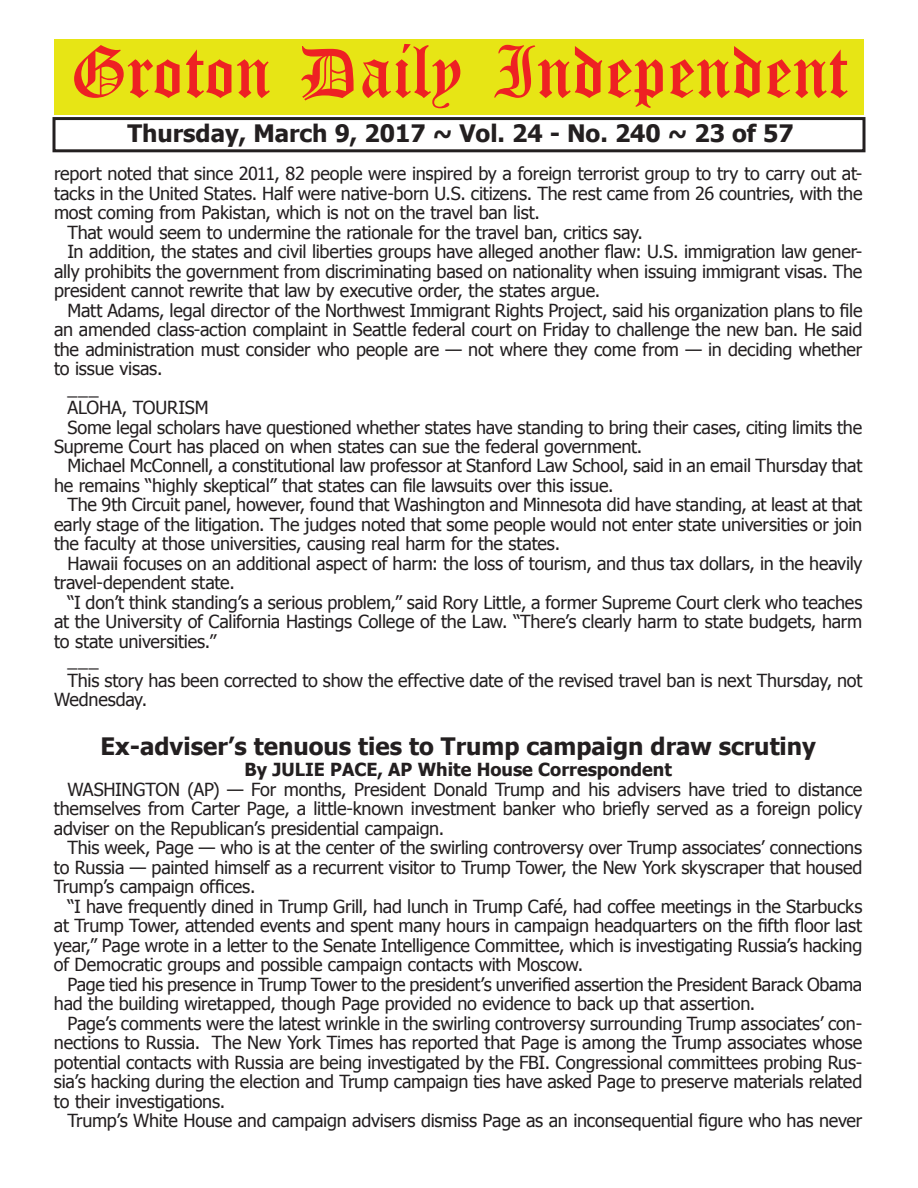
<style>
.page{position:relative;width:918px;height:1188px;background:#fff}
.page>*{position:absolute;margin:0;border:0;box-sizing:border-box;transform-origin:0 0}
.t1{font:54px "Old English Five";color:#ee2123}
.t2{font:700 24px "Tahoma";color:#231f20}
.t3{font:18px/19.5px "Tahoma";letter-spacing:-.015em;color:#231f20;text-align:justify}
.t4{font:700 18px "Tahoma";color:#231f20}
</style>
<div class="page">
<div style="left:52px;top:117px;width:814px;height:35px;border:3px solid #231f20"></div>
<div style="left:54px;top:40px;width:810px;height:75px;background:#e7e515"></div>
<h1 class="t1" style="left:70px;top:47px;width:779px">Groton Daily Independent</h1>
<h2 class="t2" style="left:127px;top:116px;width:668px">Thursday, March 9, 2017 ~ Vol. 24 - No. 240 ~ 23 of 57</h2>
<p class="t3" style="left:54px;top:163px;width:810px">report noted that since 2011, 82 people were inspired by a foreign terrorist group to try to carry out at-</p>
<p class="t3" style="left:54px;top:182px;width:810px">tacks in the United States. Half were native-born U.S. citizens. The rest came from 26 countries, with the</p>
<p class="t3" style="left:54px;top:202px;width:488px">most coming from Pakistan, which is not on the travel ban list.</p>
<p class="t3" style="left:68px;top:221px;width:577px">That would seem to undermine the rationale for the travel ban, critics say.</p>
<p class="t3" style="left:68px;top:241px;width:796px">In addition, the states and civil liberties groups have alleged another flaw: U.S. immigration law gener-</p>
<p class="t3" style="left:54px;top:260px;width:810px">ally prohibits the government from discriminating based on nationality when issuing immigrant visas. The</p>
<p class="t3" style="left:54px;top:280px;width:548px">president cannot rewrite that law by executive order, the states argue.</p>
<p class="t3" style="left:68px;top:299px;width:796px">Matt Adams, legal director of the Northwest Immigrant Rights Project, said his organization plans to file</p>
<p class="t3" style="left:54px;top:319px;width:810px">an amended class-action complaint in Seattle federal court on Friday to challenge the new ban. He said</p>
<p class="t3" style="left:54px;top:338px;width:810px">the administration must consider who people are — not where they come from — in deciding whether</p>
<p class="t3" style="left:54px;top:358px;width:110px">to issue visas.</p>
<p class="t3" style="left:68px;top:377px;width:33px">___</p>
<p class="t3" style="left:68px;top:397px;width:143px">ALOHA, TOURISM</p>
<p class="t3" style="left:68px;top:416px;width:796px">Some legal scholars have questioned whether states have standing to bring their cases, citing limits the</p>
<p class="t3" style="left:54px;top:436px;width:590px">Supreme Court has placed on when states can sue the federal government.</p>
<p class="t3" style="left:68px;top:455px;width:796px">Michael McConnell, a constitutional law professor at Stanford Law School, said in an email Thursday that</p>
<p class="t3" style="left:54px;top:475px;width:561px">he remains “highly skeptical” that states can file lawsuits over this issue.</p>
<p class="t3" style="left:68px;top:494px;width:796px">The 9th Circuit panel, however, found that Washington and Minnesota did have standing, at least at that</p>
<p class="t3" style="left:54px;top:514px;width:810px">early stage of the litigation. The judges noted that some people would not enter state universities or join</p>
<p class="t3" style="left:54px;top:533px;width:508px">the faculty at those universities, causing real harm for the states.</p>
<p class="t3" style="left:68px;top:553px;width:797px">Hawaii focuses on an additional aspect of harm: the loss of tourism, and thus tax dollars, in the heavily</p>
<p class="t3" style="left:54px;top:572px;width:182px">travel-dependent state.</p>
<p class="t3" style="left:68px;top:592px;width:796px">“I don’t think standing’s a serious problem,” said Rory Little, a former Supreme Court clerk who teaches</p>
<p class="t3" style="left:54px;top:611px;width:810px">at the University of California Hastings College of the Law. “There’s clearly harm to state budgets, harm</p>
<p class="t3" style="left:54px;top:631px;width:164px">to state universities.”</p>
<p class="t3" style="left:68px;top:650px;width:33px">___</p>
<p class="t3" style="left:68px;top:670px;width:797px">This story has been corrected to show the effective date of the revised travel ban is next Thursday, not</p>
<p class="t3" style="left:54px;top:689px;width:95px">Wednesday.</p>
<h2 class="t2" style="left:101px;top:729px;width:717px">Ex-adviser’s tenuous ties to Trump campaign draw scrutiny</h2>
<p class="t4" style="left:245px;top:757px;width:429px">By JULIE PACE, AP White House Correspondent</p>
<p class="t3" style="left:54px;top:779px;width:810px;text-indent:14px">WASHINGTON (AP) — For months, President Donald Trump and his advisers have tried to distance themselves from Carter Page, a little-known investment banker who briefly served as a foreign policy adviser on the Republican’s presidential campaign.</p>
<p class="t3" style="left:54px;top:837px;width:810px;text-indent:14px">This week, Page — who is at the center of the swirling controversy over Trump associates’ connections to Russia — painted himself as a recurrent visitor to Trump Tower, the New York skyscraper that housed Trump’s campaign offices.</p>
<p class="t3" style="left:54px;top:896px;width:810px;text-indent:14px">“I have frequently dined in Trump Grill, had lunch in Trump Café, had coffee meetings in the Starbucks at Trump Tower, attended events and spent many hours in campaign headquarters on the fifth floor last year,” Page wrote in a letter to the Senate Intelligence Committee, which is investigating Russia’s hacking of Democratic groups and possible campaign contacts with Moscow.</p>
<p class="t3" style="left:54px;top:974px;width:810px;text-indent:14px">Page tied his presence in Trump Tower to the president’s unverified assertion the President Barack Obama had the building wiretapped, though Page provided no evidence to back up that assertion.</p>
<p class="t3" style="left:54px;top:1013px;width:810px;text-indent:13px">Page’s comments were the latest wrinkle in the swirling controversy surrounding Trump associates’ con&shy;nections to Russia. The New York Times has reported that Page is among the Trump associates whose potential contacts with Russia are being investigated by the FBI. Congressional committees probing Rus&shy;sia’s hacking during the election and Trump campaign ties have asked Page to preserve materials related to their investigations.</p>
<p class="t3" style="left:67px;top:1110px;width:796px">Trump’s White House and campaign advisers dismiss Page as an inconsequential figure who has never</p>
</div>
